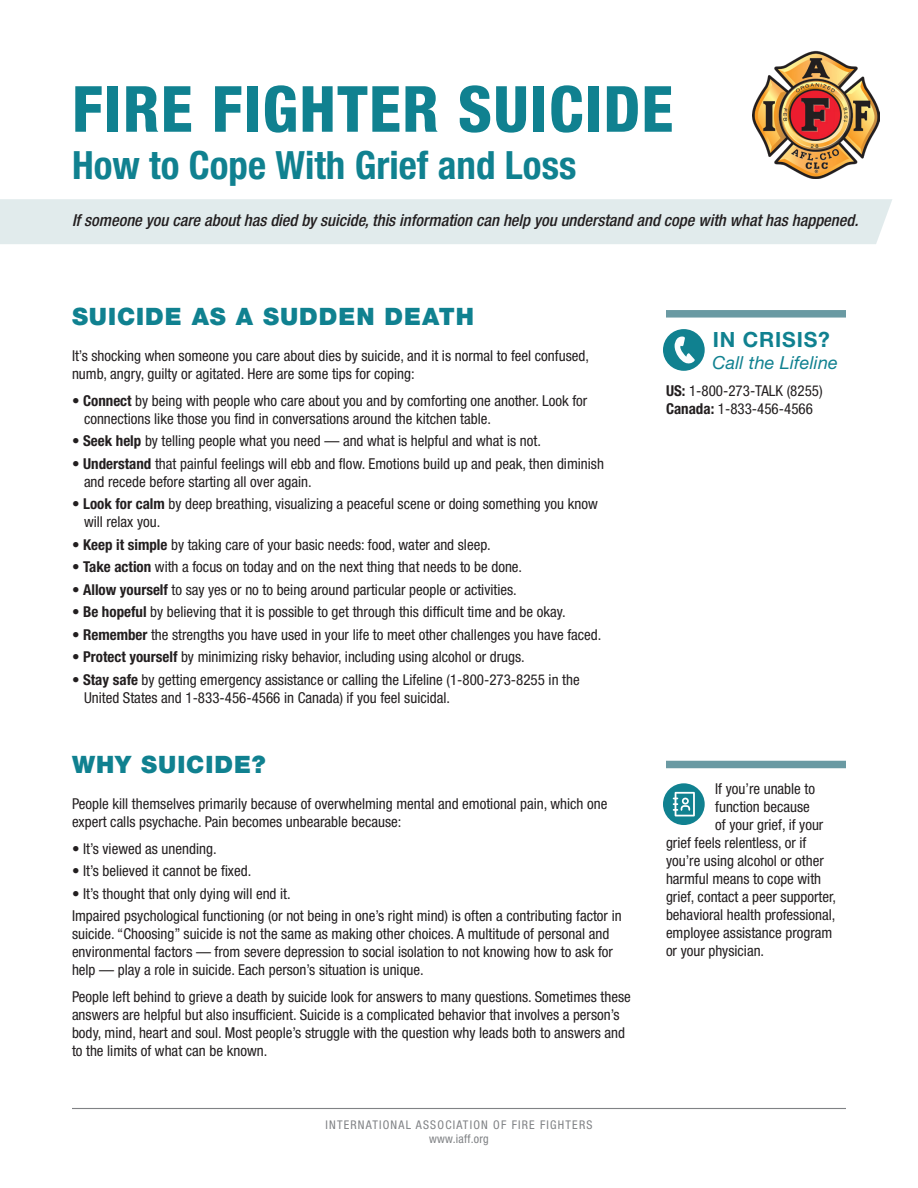
<style>
.page{position:relative;width:918px;height:1188px;background:#fff}
.page>*{position:absolute;margin:0;border:0;box-sizing:border-box;transform-origin:0 0}
.t1{font:800 condensed 63.75px "Helvetica Neue LT Std";letter-spacing:.02em;color:#108190}
.t2{font:700 condensed 39px "Helvetica Neue LT Std";color:#108190}
.subhead{font:900 24px "Helvetica Neue LT Std";letter-spacing:.04em;color:#108190}
.t3{font:700 21px "Helvetica Neue LT Std";letter-spacing:.04em;color:#108190}
.t4{font:italic 18px "Helvetica Neue LT Std";letter-spacing:.01em;color:#108190}
.t5{font:italic 500 condensed 16.5px "Helvetica Neue LT Std";color:#231f20}
.text{font:condensed 15px/18px "Helvetica Neue LT Std";color:#231f20}
.bullets{font:condensed 15px/18px "Helvetica Neue LT Std";color:#231f20}
.t6{font:condensed 12px "Helvetica Neue LT Std";letter-spacing:.1em;color:#808285}
.t7{font:condensed 12px "Helvetica Neue LT Std";letter-spacing:.02em;color:#808285}
.s1{font-weight:700}
</style>
<div class="page">
<div style="left:0;top:199px;width:892px;height:45px;background:#e1ebec"></div>
<img style="left:752px;top:50px;width:127px;height:128px">
<div style="left:666px;top:310px;width:180px;height:8px;background:#6a9aa3"></div>
<div style="left:666px;top:761px;width:180px;height:7px;background:#6a9aa3"></div>
<div style="left:663px;top:329px;width:42px;height:42px;background:#108190;border-radius:50%"></div>
<svg style="left:675px;top:336px;width:20px;height:28px"></svg>
<div style="left:663px;top:783px;width:42px;height:42px;background:#108190;border-radius:50%"></div>
<svg style="left:673px;top:792px;width:22px;height:24px"></svg>
<hr style="left:72px;top:1108px;width:774px;height:1px;background:#808285">
<p class="t1" style="left:72px;top:70px;width:603px">FIRE FIGHTER SUICIDE</p>
<p class="t2" style="left:72px;top:141px;width:506px">How to Cope With Grief and Loss</p>
<p class="t5" style="left:72px;top:211px;width:788px">If someone you care about has died by suicide, this information can help you understand and cope with what has happened.</p>
<p class="subhead" style="left:72px;top:302px;width:403px">SUICIDE AS A SUDDEN DEATH</p>
<p class="text" style="left:72px;top:347px;width:519px">It’s shocking when someone you care about dies by suicide, and it is normal to feel confused, numb, angry, guilty or agitated. Here are some tips for coping:</p>
<p class="bullets" style="left:84px;top:392px;width:505px;text-indent:-12px">• <span class="s1">Connect</span> by being with people who care about you and by comforting one another. Look for connections like those you find in conversations around the kitchen table.</p>
<p class="bullets" style="left:72px;top:432px;width:470px">• <span class="s1">Seek help</span> by telling people what you need — and what is helpful and what is not.</p>
<p class="bullets" style="left:84px;top:455px;width:521px;text-indent:-12px">• <span class="s1">Understand</span> that painful feelings will ebb and flow. Emotions build up and peak, then diminish and recede before starting all over again.</p>
<p class="bullets" style="left:84px;top:495px;width:515px;text-indent:-12px">• <span class="s1">Look for calm</span> by deep breathing, visualizing a peaceful scene or doing something you know will relax you.</p>
<p class="bullets" style="left:72px;top:536px;width:420px">• <span class="s1">Keep it simple</span> by taking care of your basic needs: food, water and sleep.</p>
<p class="bullets" style="left:72px;top:558px;width:452px">• <span class="s1">Take action</span> with a focus on today and on the next thing that needs to be done.</p>
<p class="bullets" style="left:72px;top:581px;width:446px">• <span class="s1">Allow yourself</span> to say yes or no to being around particular people or activities.</p>
<p class="bullets" style="left:72px;top:603px;width:495px">• <span class="s1">Be hopeful</span> by believing that it is possible to get through this difficult time and be okay.</p>
<p class="bullets" style="left:72px;top:626px;width:531px">• <span class="s1">Remember</span> the strengths you have used in your life to meet other challenges you have faced.</p>
<p class="bullets" style="left:72px;top:648px;width:454px">• <span class="s1">Protect yourself</span> by minimizing risky behavior, including using alcohol or drugs.</p>
<p class="bullets" style="left:84px;top:671px;width:497px;text-indent:-12px">• <span class="s1">Stay safe</span> by getting emergency assistance or calling the Lifeline (1-800-273-8255 in the<br>United States and 1-833-456-4566 in Canada) if you feel suicidal.</p>
<p class="subhead" style="left:72px;top:750px;width:195px">WHY SUICIDE?</p>
<p class="text" style="left:72px;top:794px;width:537px">People kill themselves primarily because of overwhelming mental and emotional pain, which one expert calls psychache. Pain becomes unbearable because:</p>
<p class="bullets" style="left:72px;top:839px;width:146px">• It’s viewed as unending.</p>
<p class="bullets" style="left:72px;top:862px;width:181px">• It’s believed it cannot be fixed.</p>
<p class="bullets" style="left:72px;top:884px;width:220px">• It’s thought that only dying will end it.</p>
<p class="text" style="left:72px;top:907px;width:551px">Impaired psychological functioning (or not being in one’s right mind) is often a contributing factor in suicide. “Choosing” suicide is not the same as making other choices. A multitude of personal and environmental factors — from severe depression to social isolation to not knowing how to ask for help — play a role in suicide. Each person’s situation is unique.</p>
<p class="text" style="left:72px;top:988px;width:560px">People left behind to grieve a death by suicide look for answers to many questions. Sometimes these answers are helpful but also insufficient. Suicide is a complicated behavior that involves a person’s body, mind, heart and soul. Most people’s struggle with the question why leads both to answers and to the limits of what can be known.</p>
<p class="t6" style="left:325px;top:1118px;width:269px">INTERNATIONAL ASSOCIATION OF FIRE FIGHTERS</p>
<p class="t7" style="left:429px;top:1132px;width:61px">www.iaff.org</p>
<p class="t3" style="left:713px;top:327px;width:119px">IN CRISIS?</p>
<p class="t4" style="left:713px;top:351px;width:127px">Call the Lifeline</p>
<p class="text" style="left:666px;top:381px;width:158px"><span class="s1">US:</span> 1-800-273-TALK (8255)</p>
<p class="text" style="left:666px;top:399px;width:148px"><span class="s1">Canada:</span> 1-833-456-4566</p>
<p class="text" style="left:715px;top:779px;width:101px">If you’re unable to</p>
<p class="text" style="left:715px;top:797px;width:96px">function because</p>
<p class="text" style="left:715px;top:815px;width:110px">of your grief, if your</p>
<p class="text" style="left:666px;top:833px;width:142px">grief feels relentless, or if</p>
<p class="text" style="left:666px;top:851px;width:159px">you’re using alcohol or other</p>
<p class="text" style="left:666px;top:869px;width:157px">harmful means to cope with</p>
<p class="text" style="left:666px;top:887px;width:172px">grief, contact a peer supporter,</p>
<p class="text" style="left:666px;top:905px;width:171px">behavioral health professional,</p>
<p class="text" style="left:666px;top:923px;width:168px">employee assistance program</p>
<p class="text" style="left:666px;top:941px;width:100px">or your physician.</p>
</div>
